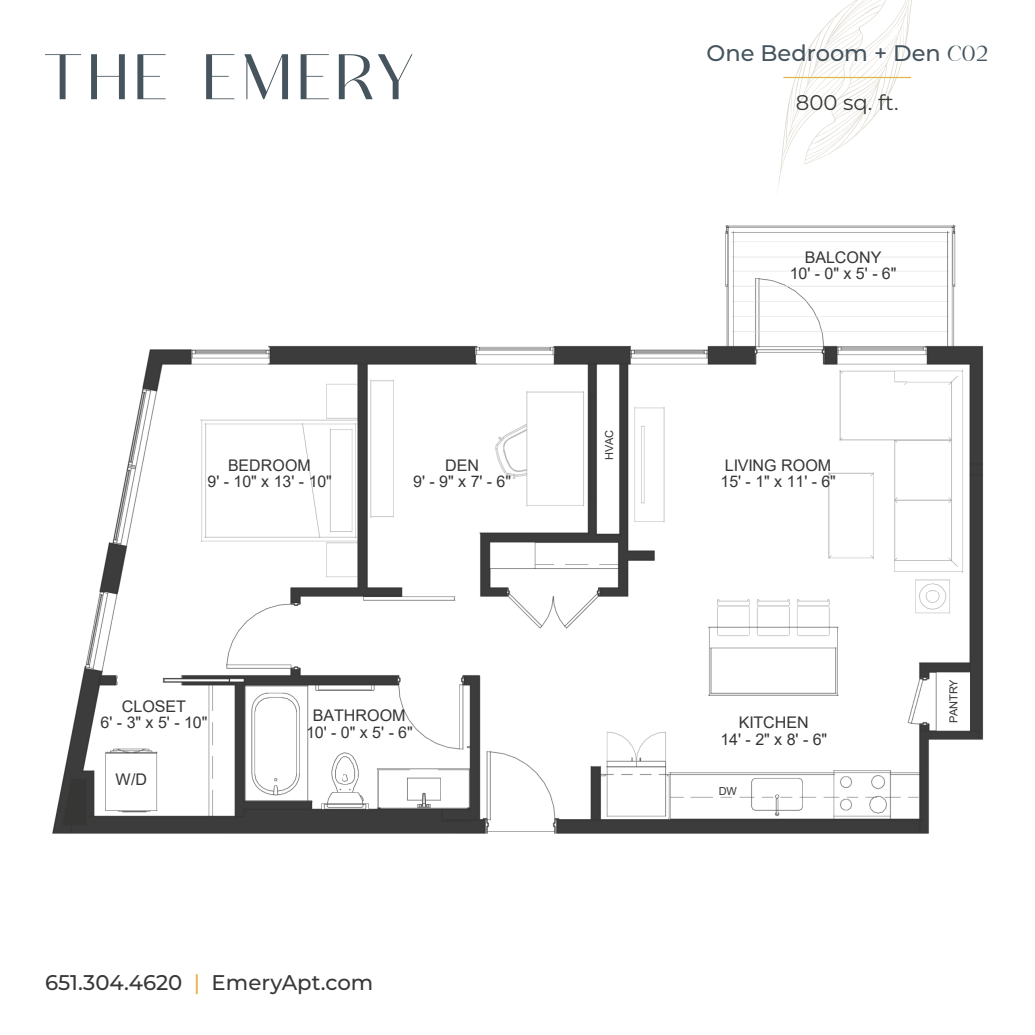
<style>
.page{position:relative;width:1035px;height:1035px;background:#fff}
.page>*{position:absolute;margin:0;border:0;box-sizing:border-box;transform-origin:0 0}
.t1{font:500 22.5px "Montserrat";color:#45545d}
.t2{font:500 21.25px "Montserrat";color:#363936}
.t3{font:21.25px "Montserrat";color:#363936}
.t4{font:16px "Arial";color:#040503}
.t5{font:11px "Arial";letter-spacing:-.015em;color:#040503}
.s1{color:#e1b748}
.s2{font-family:"Rosehotfreeversion";font-weight:400}
</style>
<div class="page">
<svg style="left:777px;top:0;width:135px;height:191px"></svg>
<hr style="left:783px;top:77px;width:128px;height:1px;background:#e1b748">
<img style="left:52px;top:224px;width:932px;height:610px">
<svg style="left:45px;top:54px;width:36px;height:45px"></svg>
<svg style="left:91px;top:54px;width:34px;height:45px"></svg>
<svg style="left:137px;top:54px;width:29px;height:45px"></svg>
<svg style="left:206px;top:54px;width:28px;height:45px"></svg>
<svg style="left:244px;top:54px;width:44px;height:45px"></svg>
<svg style="left:301px;top:54px;width:28px;height:45px"></svg>
<svg style="left:339px;top:54px;width:73px;height:45px"></svg>
<p class="t4" style="left:228px;top:454px;width:84px">BEDROOM</p>
<p class="t4" style="left:208px;top:470px;width:126px">9' - 10" x 13' - 10"</p>
<p class="t4" style="left:445px;top:454px;width:35px">DEN</p>
<p class="t4" style="left:413px;top:470px;width:99px">9' - 9" x 7' - 6"</p>
<p class="t4" style="left:122px;top:695px;width:66px">CLOSET</p>
<p class="t4" style="left:101px;top:711px;width:108px">6' - 3" x 5' - 10"</p>
<p class="t4" style="left:115px;top:769px;width:33px">W/D</p>
<p class="t4" style="left:313px;top:705px;width:94px">BATHROOM</p>
<p class="t4" style="left:306px;top:721px;width:108px">10' - 0" x 5' - 6"</p>
<h2 class="t2" style="left:45px;top:968px;width:330px">651.304.4620 <span class="s1">|</span> EmeryApt.com</h2>
<p class="t5" style="left:602px;top:460px;width:32px;rotate:-90deg">HVAC</p>
<h1 class="t1" style="left:707px;top:37px;width:283px">One Bedroom + Den <span class="s2">C02</span></h1>
<h2 class="t3" style="left:796px;top:88px;width:104px">800 sq. ft.</h2>
<p class="t4" style="left:805px;top:246px;width:78px">BALCONY</p>
<p class="t4" style="left:790px;top:262px;width:108px">10' - 0" x 5' - 6"</p>
<p class="t4" style="left:725px;top:454px;width:108px">LIVING ROOM</p>
<p class="t4" style="left:721px;top:470px;width:117px">15' - 1" x 11' - 6"</p>
<p class="t4" style="left:739px;top:712px;width:71px">KITCHEN</p>
<p class="t4" style="left:721px;top:728px;width:108px">14' - 2" x 8' - 6"</p>
<p class="t5" style="left:719px;top:784px;width:20px">DW</p>
<p class="t5" style="left:946px;top:723px;width:46px;rotate:-90deg">PANTRY</p>
</div>
